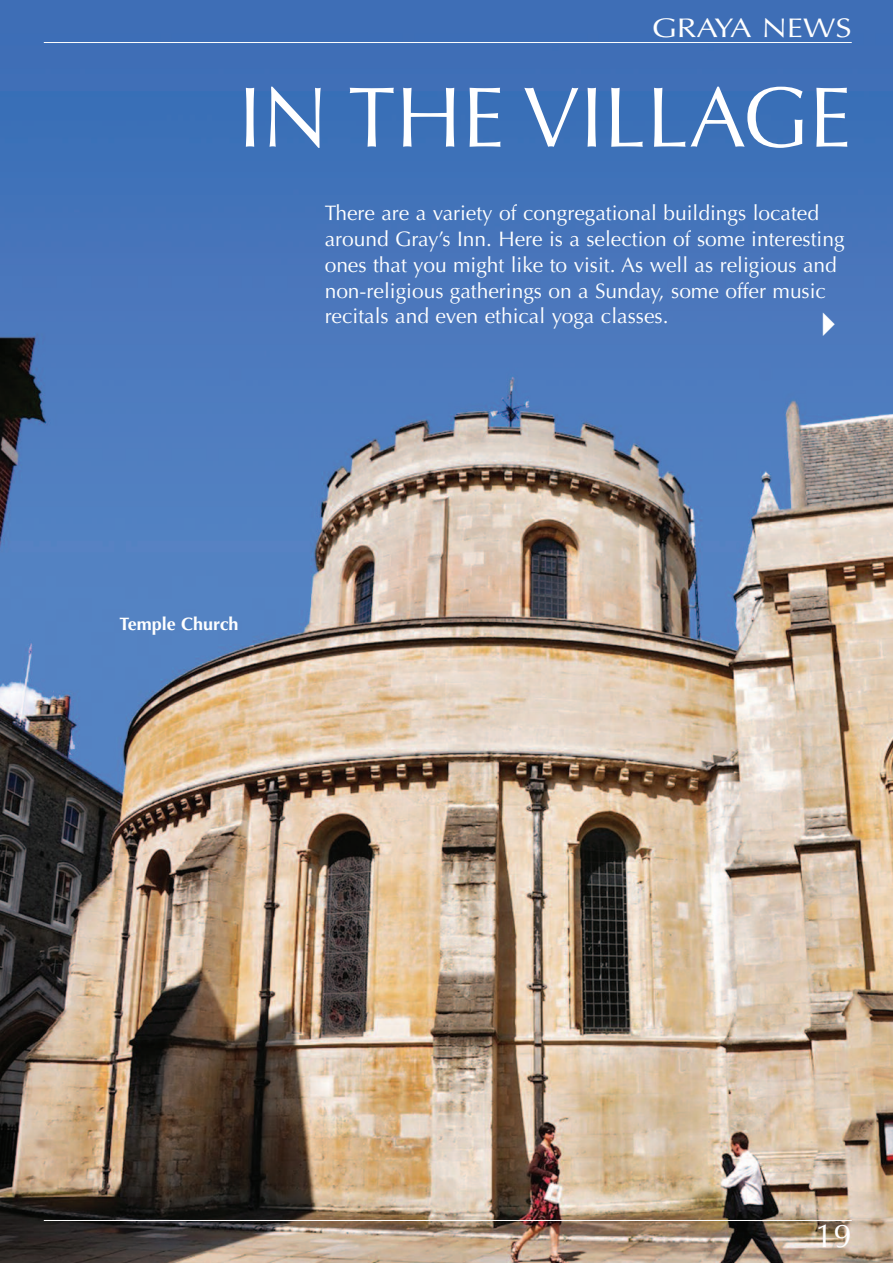
<style>
.page{position:relative;width:893px;height:1263px;background:#fff}
.page>*{position:absolute;margin:0;border:0;box-sizing:border-box;transform-origin:0 0}
.t1{font:85.5px "Optima";color:#fff}
.t2{font:33px "Optima";color:#fff}
.t3{font:27px "Optima";color:#fff;scale:1.2 1}
.t4{font:21px/25.8px "Optima";color:#fff}
.t5{font:700 18px "Optima";color:#fff}
</style>
<div class="page">
<img style="left:0;top:0;width:893px;height:1263px">
<hr style="left:44px;top:1220px;width:808px;height:1px;background:#fff">
<hr style="left:44px;top:42px;width:808px;height:1px;background:#fff">
<svg style="left:823px;top:312px;width:12px;height:23px"></svg>
<p class="t3" style="left:652px;top:17px;width:168px">GRAYA NEWS</p>
<h1 class="t1" style="left:238px;top:82px;width:615px">IN THE VILLAGE</h1>
<p class="t4" style="left:325px;top:202px;width:521px">There are a variety of congregational buildings located around Gray’s Inn. Here is a selection of some interesting ones that you might like to visit. As well as religious and non-religious gatherings on a Sunday, some offer music recitals and even ethical yoga classes.</p>
<p class="t5" style="left:119px;top:617px;width:121px">Temple Church</p>
<h2 class="t2" style="left:815px;top:1222px;width:38px">19</h2>
</div>
